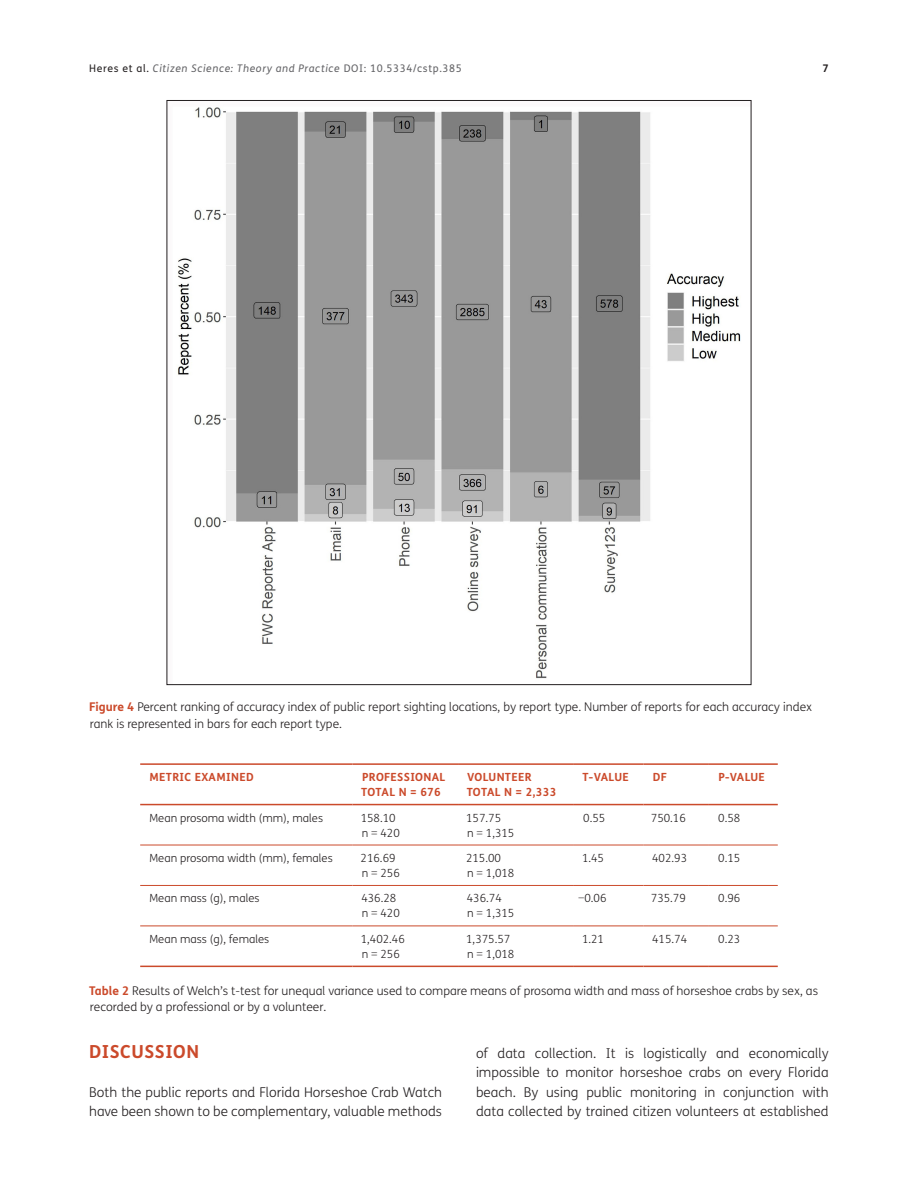
<style>
.page{position:relative;width:918px;height:1188px;background:#fff}
.page>*{position:absolute;margin:0;border:0;box-sizing:border-box;transform-origin:0 0}
.t1{font:700 18px "FS Me";letter-spacing:.03em;color:#cb4a2b}
.Body_Copy_-_1st_Para{font:300 13.5px/19.5px "FS Me";color:#231f20}
.Figure_copy{font:300 12px/16.5px "FS Me";color:#231f20}
.Table_Copy{font:300 11.25px "FS Me";color:#231f20}
.Table_Headings{font:700 11.25px "FS Me";letter-spacing:.03em;color:#cb4a2b}
.t2{font:italic 10.5px "FS Me";letter-spacing:.06em;color:#636366}
.t3{font:700 10.5px "FS Me";color:#231f20}
.s1{font-style:normal;color:#231f20}
.s2{font-style:normal}
.s3{font-weight:700;color:#cb4a2b}
</style>
<div class="page">
<img style="left:177px;top:107px;width:564px;height:572px">
<hr style="left:140px;top:845px;width:213px;height:1px;background:#cb4a2b">
<hr style="left:353px;top:845px;width:105px;height:1px;background:#cb4a2b">
<hr style="left:458px;top:845px;width:116px;height:1px;background:#cb4a2b">
<hr style="left:574px;top:845px;width:69px;height:1px;background:#cb4a2b">
<hr style="left:643px;top:845px;width:66px;height:1px;background:#cb4a2b">
<hr style="left:709px;top:845px;width:69px;height:1px;background:#cb4a2b">
<hr style="left:140px;top:885px;width:213px;height:1px;background:#cb4a2b">
<hr style="left:353px;top:885px;width:105px;height:1px;background:#cb4a2b">
<hr style="left:458px;top:885px;width:116px;height:1px;background:#cb4a2b">
<hr style="left:574px;top:885px;width:69px;height:1px;background:#cb4a2b">
<hr style="left:643px;top:885px;width:66px;height:1px;background:#cb4a2b">
<hr style="left:709px;top:885px;width:69px;height:1px;background:#cb4a2b">
<hr style="left:140px;top:926px;width:213px;height:1px;background:#cb4a2b">
<hr style="left:353px;top:926px;width:105px;height:1px;background:#cb4a2b">
<hr style="left:458px;top:926px;width:116px;height:1px;background:#cb4a2b">
<hr style="left:574px;top:926px;width:69px;height:1px;background:#cb4a2b">
<hr style="left:643px;top:926px;width:66px;height:1px;background:#cb4a2b">
<hr style="left:709px;top:926px;width:69px;height:1px;background:#cb4a2b">
<hr style="left:140px;top:763px;width:213px;height:2px;background:#cb4a2b">
<hr style="left:353px;top:763px;width:105px;height:2px;background:#cb4a2b">
<hr style="left:458px;top:763px;width:116px;height:2px;background:#cb4a2b">
<hr style="left:574px;top:763px;width:69px;height:2px;background:#cb4a2b">
<hr style="left:643px;top:763px;width:66px;height:2px;background:#cb4a2b">
<hr style="left:709px;top:763px;width:69px;height:2px;background:#cb4a2b">
<hr style="left:140px;top:804px;width:213px;height:1px;background:#cb4a2b">
<hr style="left:353px;top:804px;width:105px;height:1px;background:#cb4a2b">
<hr style="left:458px;top:804px;width:116px;height:1px;background:#cb4a2b">
<hr style="left:574px;top:804px;width:69px;height:1px;background:#cb4a2b">
<hr style="left:643px;top:804px;width:66px;height:1px;background:#cb4a2b">
<hr style="left:709px;top:804px;width:69px;height:1px;background:#cb4a2b">
<hr style="left:140px;top:966px;width:213px;height:1px;background:#cb4a2b">
<hr style="left:353px;top:966px;width:105px;height:1px;background:#cb4a2b">
<hr style="left:458px;top:966px;width:116px;height:1px;background:#cb4a2b">
<hr style="left:574px;top:966px;width:69px;height:1px;background:#cb4a2b">
<hr style="left:643px;top:966px;width:66px;height:1px;background:#cb4a2b">
<hr style="left:709px;top:966px;width:69px;height:1px;background:#cb4a2b">
<p class="t2" style="left:89px;top:62px;width:374px"><span class="s1">Heres et al.</span> Citizen Science: Theory and Practice <span class="s2">DOI: 10.5334/cstp.385</span></p>
<p class="t3" style="left:823px;top:61px;width:8px">7</p>
<p class="Figure_copy" style="left:89px;top:699px;width:724px"><span class="s3">Figure 4</span> Percent ranking of accuracy index of public report sighting locations, by report type. Number of reports for each accuracy index rank is represented in bars for each report type.</p>
<p class="Table_Headings" style="left:149px;top:770px;width:106px">METRIC EXAMINED</p>
<p class="Table_Headings" style="left:362px;top:770px;width:85px">PROFESSIONAL</p>
<p class="Table_Headings" style="left:361px;top:785px;width:81px">TOTAL N = 676</p>
<p class="Table_Headings" style="left:467px;top:770px;width:66px">VOLUNTEER</p>
<p class="Table_Headings" style="left:467px;top:785px;width:91px">TOTAL N = 2,333</p>
<p class="Table_Headings" style="left:583px;top:770px;width:48px">T-VALUE</p>
<p class="Table_Headings" style="left:653px;top:770px;width:15px">DF</p>
<p class="Table_Headings" style="left:718px;top:770px;width:48px">P-VALUE</p>
<p class="Table_Copy" style="left:150px;top:811px;width:175px">Mean prosoma width (mm), males</p>
<p class="Table_Copy" style="left:361px;top:811px;width:36px">158.10</p>
<p class="Table_Copy" style="left:362px;top:826px;width:39px">n = 420</p>
<p class="Table_Copy" style="left:466px;top:811px;width:36px">157.75</p>
<p class="Table_Copy" style="left:467px;top:826px;width:49px">n = 1,315</p>
<p class="Table_Copy" style="left:583px;top:811px;width:24px">0.55</p>
<p class="Table_Copy" style="left:651px;top:811px;width:36px">750.16</p>
<p class="Table_Copy" style="left:718px;top:811px;width:24px">0.58</p>
<p class="Table_Copy" style="left:150px;top:852px;width:185px">Mean prosoma width (mm), females</p>
<p class="Table_Copy" style="left:361px;top:852px;width:36px">216.69</p>
<p class="Table_Copy" style="left:362px;top:867px;width:39px">n = 256</p>
<p class="Table_Copy" style="left:466px;top:852px;width:36px">215.00</p>
<p class="Table_Copy" style="left:467px;top:867px;width:49px">n = 1,018</p>
<p class="Table_Copy" style="left:582px;top:852px;width:24px">1.45</p>
<p class="Table_Copy" style="left:652px;top:852px;width:36px">402.93</p>
<p class="Table_Copy" style="left:718px;top:852px;width:24px">0.15</p>
<p class="Table_Copy" style="left:150px;top:892px;width:112px">Mean mass (g), males</p>
<p class="Table_Copy" style="left:361px;top:892px;width:36px">436.28</p>
<p class="Table_Copy" style="left:362px;top:907px;width:39px">n = 420</p>
<p class="Table_Copy" style="left:467px;top:892px;width:36px">436.74</p>
<p class="Table_Copy" style="left:467px;top:907px;width:49px">n = 1,315</p>
<p class="Table_Copy" style="left:578px;top:892px;width:30px">−0.06</p>
<p class="Table_Copy" style="left:651px;top:892px;width:36px">735.79</p>
<p class="Table_Copy" style="left:718px;top:892px;width:24px">0.96</p>
<p class="Table_Copy" style="left:150px;top:932px;width:121px">Mean mass (g), females</p>
<p class="Table_Copy" style="left:361px;top:932px;width:46px">1,402.46</p>
<p class="Table_Copy" style="left:362px;top:947px;width:39px">n = 256</p>
<p class="Table_Copy" style="left:466px;top:932px;width:46px">1,375.57</p>
<p class="Table_Copy" style="left:467px;top:947px;width:49px">n = 1,018</p>
<p class="Table_Copy" style="left:582px;top:932px;width:24px">1.21</p>
<p class="Table_Copy" style="left:652px;top:932px;width:36px">415.74</p>
<p class="Table_Copy" style="left:718px;top:932px;width:24px">0.23</p>
<p class="Figure_copy" style="left:89px;top:982px;width:730px"><span class="s3">Table 2</span> Results of Welch’s t-test for unequal variance used to compare means of prosoma width and mass of horseshoe crabs by sex, as recorded by a professional or by a volunteer.</p>
<h1 class="t1" style="left:89px;top:1040px;width:111px">DISCUSSION</h1>
<p class="Body_Copy_-_1st_Para" style="left:89px;top:1082px;width:354px">Both the public reports and Florida Horseshoe Crab Watch have been shown to be complementary, valuable methods</p>
<p class="Body_Copy_-_1st_Para" style="left:476px;top:1043px;width:354px;text-align:justify">of data collection. It is logistically and economically impossible to monitor horseshoe crabs on every Florida beach. By using public monitoring in conjunction with data collected by trained citizen volunteers at established</p>
</div>
